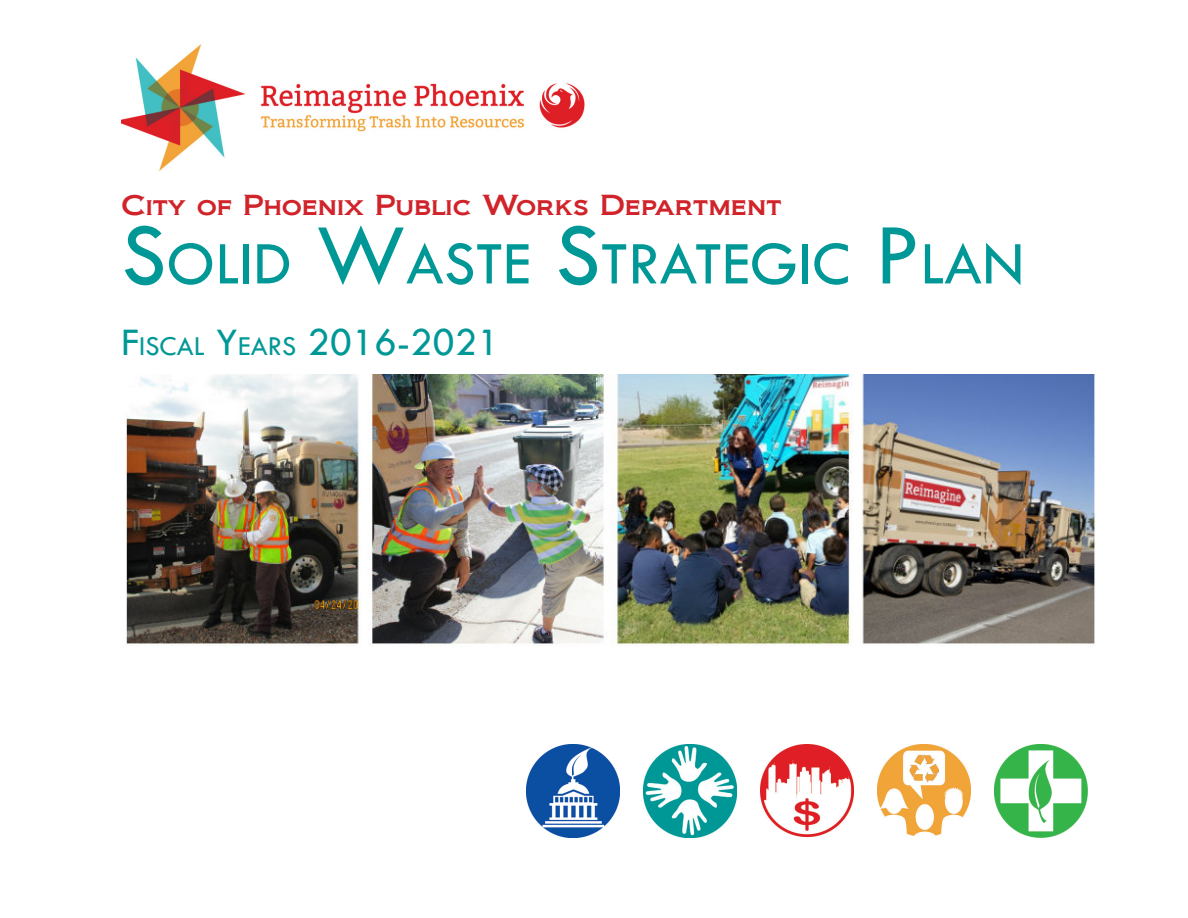
<style>
.page{position:relative;width:1188px;height:918px;background:#fff}
.page>*{position:absolute;margin:0;border:0;box-sizing:border-box;transform-origin:0 0}
.Focus_Group_Heading1{font:63px "Tw Cen";color:#009897}
.Focus_Group_Heading1-2{font:40.5px "Tw Cen";color:#009897}
.Focus_Group_Heading1-3{font:27px "Biondi";color:#d1232a}
.s1{font-size:90px}
.s2{font-size:28.35px}
</style>
<div class="page">
<img style="left:126px;top:375px;width:969px;height:271px">
<img style="left:122px;top:44px;width:463px;height:127px">
<img style="left:643px;top:745px;width:93px;height:93px">
<img style="left:526px;top:745px;width:93px;height:93px">
<img style="left:761px;top:745px;width:92px;height:93px">
<img style="left:878px;top:745px;width:93px;height:91px">
<img style="left:995px;top:745px;width:93px;height:93px">
<p class="Focus_Group_Heading1-3" style="left:122px;top:189px;width:662px">City of Phoenix Public Works Department</p>
<p class="Focus_Group_Heading1" style="left:122px;top:226px;width:904px"><span class="s1">S</span>OLID <span class="s1">W</span>ASTE <span class="s1">S</span>TRATEGIC <span class="s1">P</span>LAN</p>
<p class="Focus_Group_Heading1-2" style="left:122px;top:318px;width:380px">F<span class="s2">ISCAL</span> Y<span class="s2">EARS</span> 2016-2021</p>
</div>
